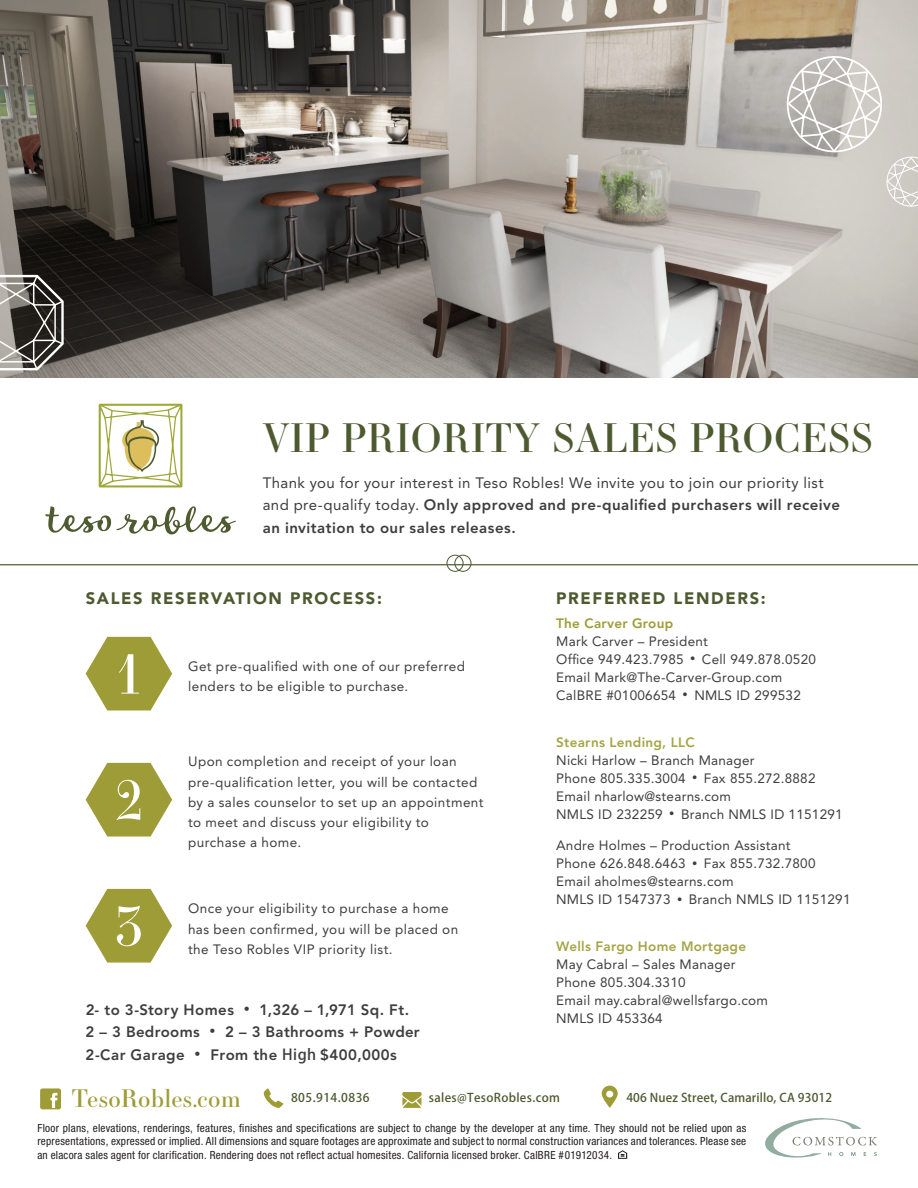
<style>
.page{position:relative;width:918px;height:1188px;background:#fff}
.page>*{position:absolute;margin:0;border:0;box-sizing:border-box;transform-origin:0 0}
.t1{font:53.55px "Essonnes Display";color:#fff}
.t2{font:39px "Essonnes Display";letter-spacing:.02em;color:#4d5a30}
.t3{font:24px "Essonnes Display";letter-spacing:.015em;color:#9d9c36}
.t4{font:900 16.5px "Avenir LT Std";letter-spacing:.1em;color:#4d5a30}
.t5{font:15px/22.5px "Avenir LT Std";letter-spacing:.025em;color:#3e3e3f}
.t6{font:800 15px/22.5px "Avenir LT Std";letter-spacing:.02em;color:#3e3e3f}
.t7{font:13.5px/18px "Avenir LT Std";letter-spacing:.02em;color:#3e3e3f}
.t8{font:800 13.5px "Avenir LT Std";letter-spacing:.02em;color:#a6a444}
.t9{font:800 13.5px "Avenir LT Std";letter-spacing:.02em;color:#9d9c36}
.t10{font:700 12px "Adobe Fan Heiti Std";letter-spacing:.01em;color:#4d5a30}
.t11{font:700 12px "Adobe Fan Heiti Std";letter-spacing:.03em;color:#4d5a30}
.t12{font:700 12px "Adobe Fan Heiti Std";letter-spacing:.04em;color:#4d5a30}
.t13{font:condensed 11.25px/13.5px "Helvetica Neue";letter-spacing:.02em;color:#231f20;text-align:justify}
.s1{font-weight:800}
.s2{font-size:12px}
.s3{font-family:"Adobe Fan Heiti Std";font-weight:700}
.s4{font-size:10.5px}
</style>
<div class="page">
<img style="left:0;top:0;width:918px;height:378px">
<svg style="left:786px;top:56px;width:132px;height:151px;background:#cdcac5"></svg>
<svg style="left:0;top:273px;width:65px;height:99px;background:#6e6b67"></svg>
<svg style="left:86px;top:637px;width:86px;height:73px"></svg>
<svg style="left:86px;top:763px;width:86px;height:74px"></svg>
<svg style="left:86px;top:889px;width:86px;height:74px"></svg>
<svg style="left:618px;top:1150px;width:9px;height:9px"></svg>
<svg style="left:765px;top:1118px;width:112px;height:40px"></svg>
<svg style="left:99px;top:404px;width:83px;height:83px"></svg>
<svg style="left:45px;top:506px;width:191px;height:29px"></svg>
<svg style="left:264px;top:1088px;width:19px;height:20px"></svg>
<svg style="left:402px;top:1092px;width:20px;height:16px"></svg>
<svg style="left:602px;top:1086px;width:16px;height:22px"></svg>
<div style="left:606px;top:1091px;width:7px;height:7px;background:#fff;border-radius:50%"></div>
<svg style="left:40px;top:1088px;width:21px;height:21px"></svg>
<hr style="left:0;top:564px;width:918px;height:1px;background:#4d5a30">
<div style="left:447px;top:555px;width:17px;height:17px;border:1px solid #4d5a30;border-radius:50%"></div>
<div style="left:454px;top:555px;width:17px;height:17px;border:1px solid #4d5a30;border-radius:50%"></div>
<h2 class="t2" style="left:263px;top:411px;width:612px">VIP PRIORITY SALES PROCESS</h2>
<p class="t5" style="left:263px;top:472px;width:579px">Thank you for your interest in Teso Robles! We invite you to join our priority list and pre-qualify today. <span class="s1">Only approved and pre-qualified purchasers will receive an invitation to our sales releases.</span></p>
<p class="t4" style="left:86px;top:589px;width:298px">SALES RESERVATION PROCESS:</p>
<h1 class="t1" style="left:118px;top:637px;width:24px">1</h1>
<h1 class="t1" style="left:115px;top:763px;width:29px">2</h1>
<h1 class="t1" style="left:115px;top:889px;width:30px">3</h1>
<p class="t7" style="left:188px;top:657px;width:278px">Get pre-qualified with one of our preferred</p>
<p class="t7" style="left:188px;top:678px;width:222px">lenders to be eligible to purchase.</p>
<p class="t7" style="left:188px;top:752px;width:297px;line-height:20.2px">Upon completion and receipt of your loan pre-qualification letter, you will be contacted by a sales counselor to set up an appointment to meet and discuss your eligibility to purchase a home.</p>
<p class="t7" style="left:188px;top:899px;width:272px;line-height:20.2px">Once your eligibility to purchase a home has been confirmed, you will be placed on</p>
<p class="t7" style="left:188px;top:940px;width:206px">the Teso Robles VIP priority list.</p>
<p class="t6" style="left:86px;top:998px;width:336px">2- to 3-Story Homes <span class="s2">•</span> 1,326 – 1,971 Sq. Ft.<br>2 – 3 Bedrooms <span class="s2">•</span> 2 – 3 Bathrooms + Powder<br>2-Car Garage <span class="s2">•</span> From the <span class="s3">High</span> $400,000s</p>
<p class="t4" style="left:556px;top:589px;width:211px">PREFERRED LENDERS:</p>
<p class="t9" style="left:556px;top:615px;width:119px">The Carver Group</p>
<p class="t7" style="left:556px;top:632px;width:261px">Mark Carver – President<br>Office 949.423.7985 <span class="s4">•</span> Cell 949.878.0520<br>Email Mark@The-Carver-Group.com CalBRE #01006654 <span class="s4">•</span> NMLS ID 299532</p>
<p class="t8" style="left:556px;top:734px;width:140px">Stearns Lending, LLC</p>
<p class="t7" style="left:556px;top:751px;width:288px">Nicki Harlow – Branch Manager<br>Phone 805.335.3004 <span class="s4">•</span> Fax 855.272.8882<br>Email nharlow@stearns.com<br>NMLS ID 232259 <span class="s4">•</span> Branch NMLS ID 1151291</p>
<p class="t7" style="left:556px;top:837px;width:296px">Andre Holmes – Production Assistant<br>Phone 626.848.6463 <span class="s4">•</span> Fax 855.732.7800<br>Email aholmes@stearns.com<br>NMLS ID 1547373 <span class="s4">•</span> Branch NMLS ID 1151291</p>
<p class="t8" style="left:556px;top:938px;width:191px">Wells Fargo Home Mortgage</p>
<p class="t7" style="left:556px;top:955px;width:213px">May Cabral – Sales Manager<br>Phone 805.304.3310<br>Email may.cabral@wellsfargo.com<br>NMLS ID 453364</p>
<h3 class="t3" style="left:72px;top:1081px;width:170px">TesoRobles.com</h3>
<p class="t12" style="left:291px;top:1091px;width:80px">805.914.0836</p>
<p class="t11" style="left:429px;top:1091px;width:133px">sales@TesoRobles.com</p>
<p class="t10" style="left:626px;top:1091px;width:207px">406 Nuez Street, Camarillo, CA 93012</p>
<p class="t13" style="left:37px;top:1121px;width:710px">Floor plans, elevations, renderings, features, finishes and specifications are subject to change by the developer at any time. They should not be relied upon as representations, expressed or implied. All dimensions and square footages are approximate and subject to normal construction variances and tolerances. Please see an elacora sales agent for clarification. Rendering does not reflect actual homesites. California licensed broker. CalBRE #01912034.</p>
</div>
